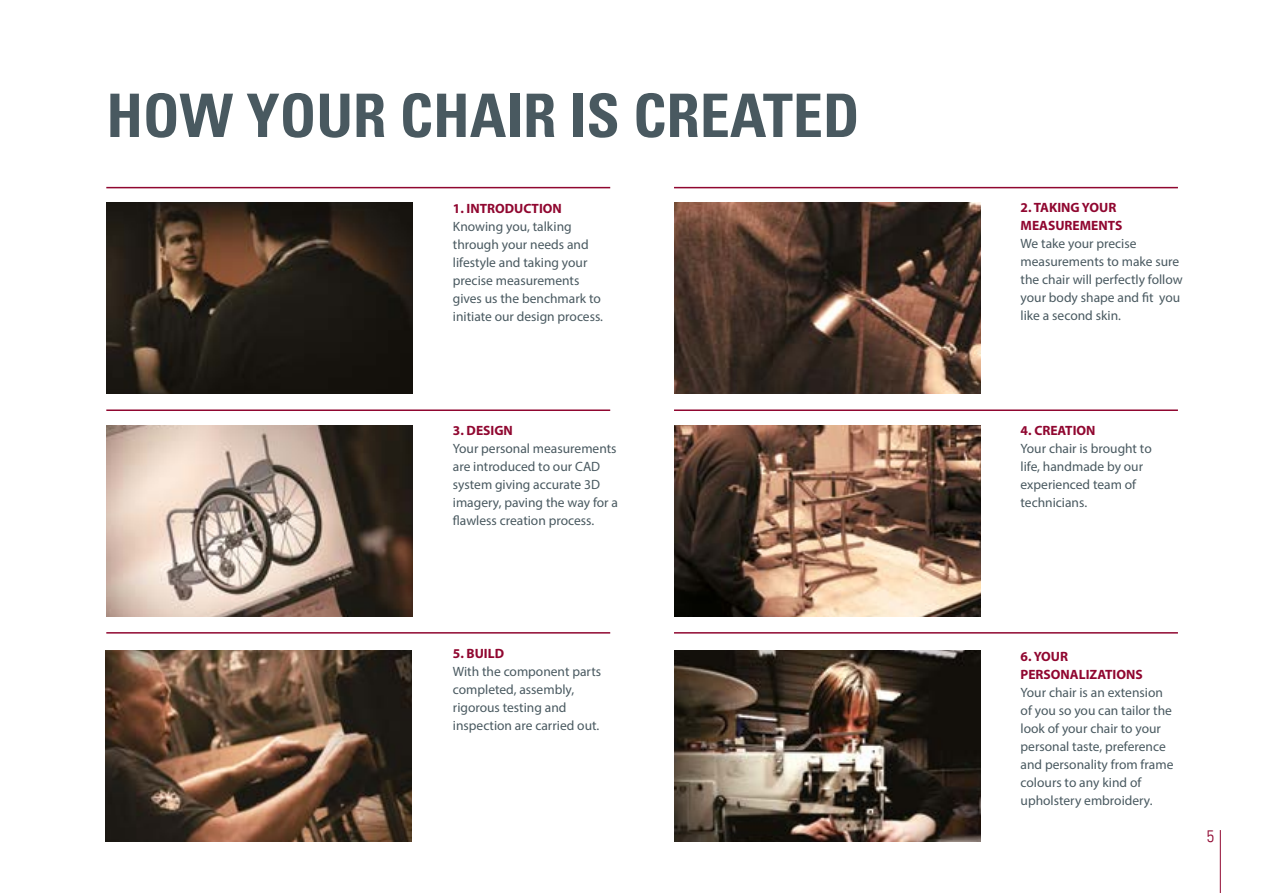
<style>
.page{position:relative;width:1263px;height:893px;background:#fff}
.page>*{position:absolute;margin:0;border:0;box-sizing:border-box;transform-origin:0 0}
.t1{font:60px "Univers Com 67 Bold Cond";color:#495960}
.t2{font:16.5px "Univers Com 47 Light Cond";color:#900730}
.t3{font:13.5px/18px "Myriad Pro";color:#495960}
.t4{font:700 13.5px/18px "Myriad Pro";color:#900730}
</style>
<div class="page">
<hr style="left:1220px;top:830px;width:1px;height:63px;background:#900730">
<img style="left:106px;top:202px;width:306px;height:192px">
<img style="left:674px;top:202px;width:306px;height:192px">
<img style="left:674px;top:425px;width:306px;height:191px">
<img style="left:674px;top:651px;width:306px;height:191px">
<img style="left:106px;top:425px;width:306px;height:191px">
<img style="left:106px;top:651px;width:306px;height:191px">
<hr style="left:106px;top:187px;width:504px;height:1px;background:#900730">
<hr style="left:106px;top:409px;width:504px;height:2px;background:#900730">
<hr style="left:106px;top:632px;width:504px;height:2px;background:#900730">
<hr style="left:674px;top:187px;width:504px;height:1px;background:#900730">
<hr style="left:674px;top:409px;width:504px;height:2px;background:#900730">
<hr style="left:674px;top:632px;width:504px;height:2px;background:#900730">
<h1 class="t1" style="left:106px;top:79px;width:755px">HOW YOUR CHAIR IS CREATED</h1>
<p class="t4" style="left:453px;top:199px;width:110px">1. INTRODUCTION</p>
<p class="t3" style="left:453px;top:217px;width:152px">Knowing you, talking through your needs and lifestyle and taking your precise measurements gives us the benchmark to initiate our design process.</p>
<p class="t4" style="left:453px;top:421px;width:61px">3. DESIGN</p>
<p class="t3" style="left:453px;top:439px;width:167px">Your personal measurements are introduced to our CAD system giving accurate 3D imagery, paving the way for a flawless creation process.</p>
<p class="t4" style="left:453px;top:644px;width:53px">5. BUILD</p>
<p class="t3" style="left:453px;top:662px;width:150px">With the component parts completed, assembly, rigorous testing and inspection are carried out.</p>
<p class="t4" style="left:1020px;top:198px;width:103px">2. TAKING YOUR<br>MEASUREMENTS</p>
<p class="t3" style="left:1020px;top:235px;width:164px">We take your precise measurements to make sure the chair will perfectly follow your body shape and fit you like a second skin.</p>
<p class="t4" style="left:1020px;top:421px;width:76px">4. CREATION</p>
<p class="t3" style="left:1020px;top:439px;width:133px">Your chair is brought to life, handmade by our experienced team of technicians.</p>
<p class="t4" style="left:1020px;top:647px;width:124px">6. YOUR<br>PERSONALIZATIONS</p>
<p class="t3" style="left:1020px;top:683px;width:154px">Your chair is an extension of you so you can tailor the look of your chair to your personal taste, preference and personality from frame colours to any kind of upholstery embroidery.</p>
<p class="t2" style="left:1207px;top:826px;width:9px">5</p>
</div>
